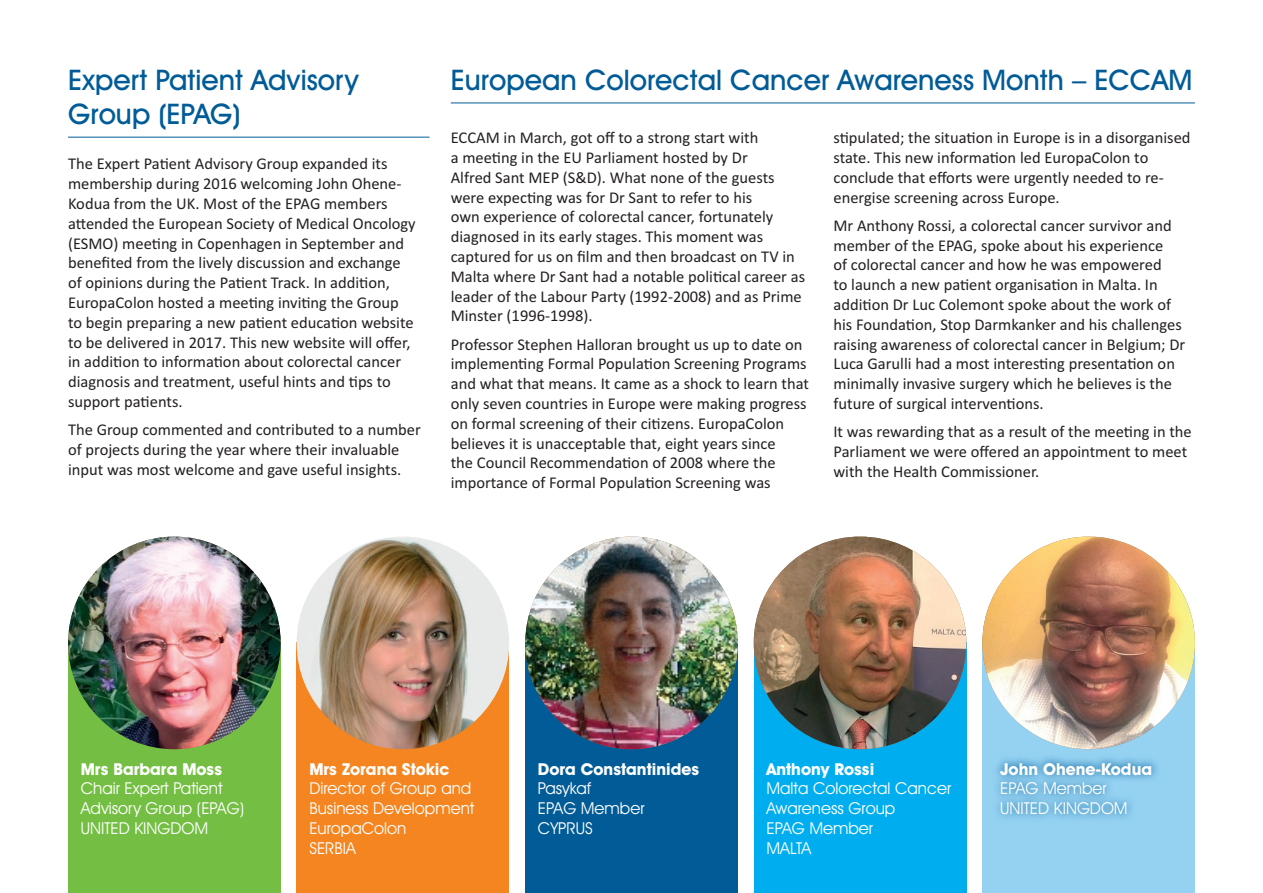
<style>
.page{position:relative;width:1263px;height:893px;background:#fff}
.page>*{position:absolute;margin:0;border:0;box-sizing:border-box;transform-origin:0 0}
.t1{font:500 28.5px/34.2px "Avant Garde IT Cby BT";color:#005b97}
.t2{font:16.5px/19.8px "Calibri";color:#231f20}
.t3{font:16.5px/19.8px "Avant Garde IT Cby BT";color:#fff}
.t4{font:700 16.5px "Avant Garde IT Cby BT";color:#fff}
</style>
<div class="page">
<div style="left:68px;top:643px;width:213px;height:250px;background:#74bf43"></div>
<div style="left:525px;top:643px;width:213px;height:250px;background:#005b97"></div>
<div style="left:754px;top:643px;width:212px;height:250px;background:#00aeef"></div>
<div style="left:982px;top:643px;width:213px;height:250px;background:#95d2f2"></div>
<svg style="left:996px;top:757px;width:161px;height:61px"></svg>
<div style="left:297px;top:643px;width:212px;height:250px;background:#f58520"></div>
<hr style="left:68px;top:137px;width:361px;height:1px;background:#005b97">
<img style="left:297px;top:537px;width:212px;height:212px;border-radius:106px">
<img style="left:68px;top:537px;width:213px;height:212px;border-radius:106px">
<img style="left:525px;top:537px;width:213px;height:212px;border-radius:106px">
<img style="left:754px;top:537px;width:212px;height:212px;border-radius:106px">
<img style="left:982px;top:537px;width:213px;height:212px;border-radius:106px">
<hr style="left:451px;top:103px;width:744px;height:1px;background:#005b97">
<h1 class="t1" style="left:68px;top:62px;width:292px">Expert Patient Advisory<br>Group (EPAG)</h1>
<p class="t2" style="left:68px;top:153px;width:349px">The Expert Patient Advisory Group expanded its membership during 2016 welcoming John Ohene-Kodua from the UK. Most of the EPAG members attended the European Society of Medical Oncology (ESMO) meeting in Copenhagen in September and benefited from the lively discussion and exchange of opinions during the Patient Track. In addition, EuropaColon hosted a meeting inviting the Group to begin preparing a new patient education website to be delivered in 2017. This new website will offer, in addition to information about colorectal cancer diagnosis and treatment, useful hints and tips to support patients.</p>
<p class="t2" style="left:68px;top:419px;width:354px">The Group commented and contributed to a number of projects during the year where their invaluable input was most welcome and gave useful insights.</p>
<h1 class="t1" style="left:451px;top:62px;width:743px">European Colorectal Cancer Awareness Month – ECCAM</h1>
<p class="t2" style="left:451px;top:127px;width:356px">ECCAM in March, got off to a strong start with<br>a meeting in the EU Parliament hosted by Dr<br>Alfred Sant MEP (S&amp;D). What none of the guests were expecting was for Dr Sant to refer to his<br>own experience of colorectal cancer, fortunately diagnosed in its early stages. This moment was captured for us on film and then broadcast on TV in Malta where Dr Sant had a notable political career as leader of the Labour Party (1992-2008) and as Prime Minster (1996-1998).</p>
<p class="t2" style="left:451px;top:333px;width:360px">Professor Stephen Halloran brought us up to date on implementing Formal Population Screening Programs and what that means. It came as a shock to learn that only seven countries in Europe were making progress on formal screening of their citizens. EuropaColon believes it is unacceptable that, eight years since<br>the Council Recommendation of 2008 where the importance of Formal Population Screening was</p>
<p class="t2" style="left:833px;top:127px;width:359px">stipulated; the situation in Europe is in a disorganised state. This new information led EuropaColon to conclude that efforts were urgently needed to re&shy;energise screening across Europe.</p>
<p class="t2" style="left:833px;top:215px;width:353px">Mr Anthony Rossi, a colorectal cancer survivor and member of the EPAG, spoke about his experience<br>of colorectal cancer and how he was empowered<br>to launch a new patient organisation in Malta. In addition Dr Luc Colemont spoke about the work of his Foundation, Stop Darmkanker and his challenges raising awareness of colorectal cancer in Belgium; Dr Luca Garulli had a most interesting presentation on minimally invasive surgery which he believes is the future of surgical interventions.</p>
<p class="t2" style="left:833px;top:421px;width:360px">It was rewarding that as a result of the meeting in the<br>Parliament we were offered an appointment to meet with the Health Commissioner.</p>
<p class="t4" style="left:81px;top:759px;width:143px">Mrs Barbara Moss</p>
<p class="t3" style="left:81px;top:778px;width:165px">Chair Expert Patient<br>Advisory Group (EPAG)<br>UNITED KINGDOM</p>
<p class="t4" style="left:309px;top:759px;width:141px">Mrs Zorana Stokic</p>
<p class="t3" style="left:309px;top:778px;width:167px">Director of Group and<br>Business Development<br>EuropaColon<br>SERBIA</p>
<p class="t4" style="left:538px;top:759px;width:163px">Dora Constantinides</p>
<p class="t3" style="left:538px;top:778px;width:108px">Pasykaf<br>EPAG Member<br>CYPRUS</p>
<p class="t4" style="left:766px;top:759px;width:109px">Anthony Rossi</p>
<p class="t3" style="left:766px;top:778px;width:186px">Malta Colorectal Cancer<br>Awareness Group<br>EPAG Member<br>MALTA</p>
<p class="t4" style="left:1000px;top:759px;width:153px">John Ohene-Kodua</p>
<p class="t3" style="left:1000px;top:778px;width:129px">EPAG Member<br>UNITED KINGDOM</p>
</div>
